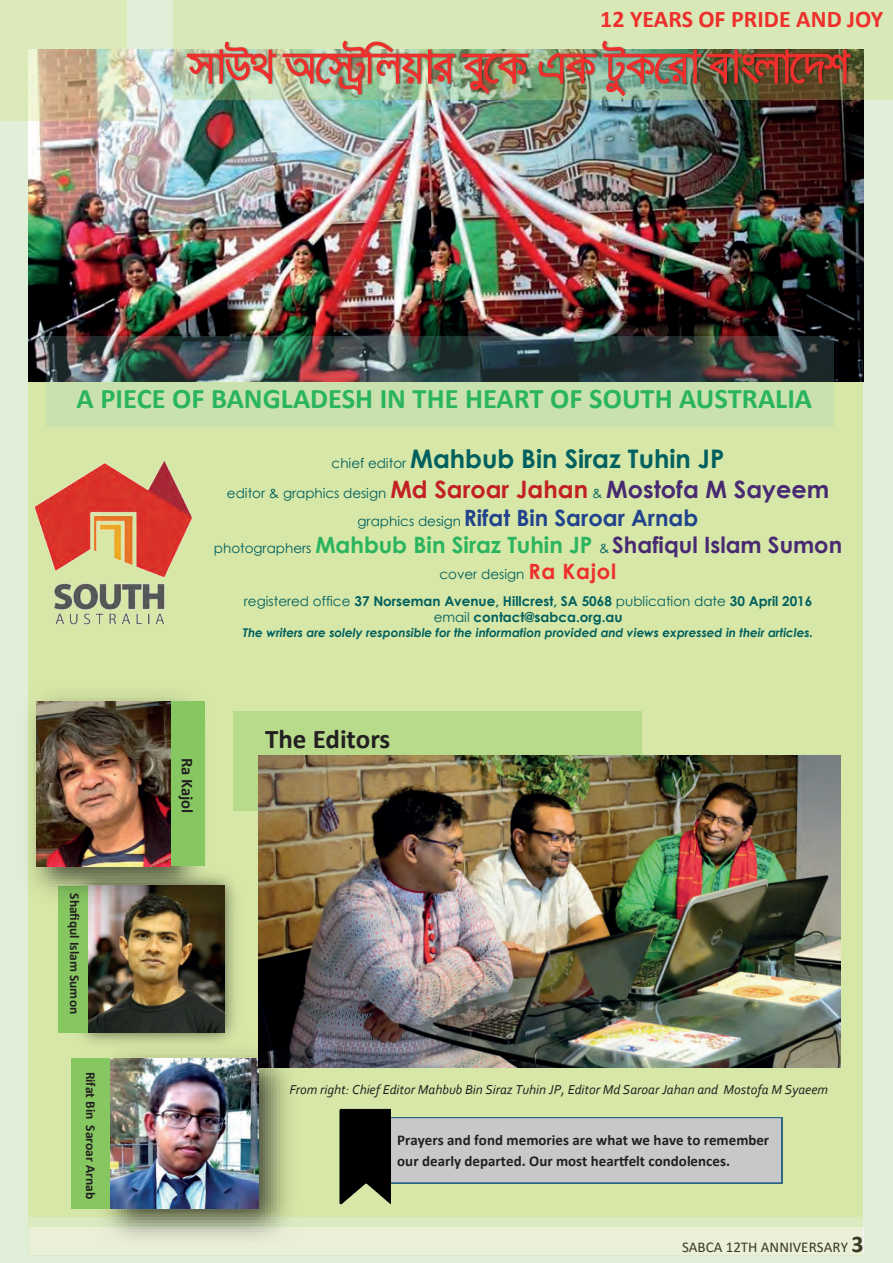
<style>
.page{position:relative;width:893px;height:1263px;background:#fff}
.page>*{position:absolute;margin:0;border:0;box-sizing:border-box;transform-origin:0 0}
.t1{font:700 28.5px "Calibri";color:#2bb45f}
.t2{font:700 27px "Calibri";letter-spacing:-.005em;color:#231f20}
.t3{font:700 25.5px "Century Gothic";color:#00605f}
.t4{font:700 24px "Calibri";color:#ee2f2c}
.t5{font:700 16.5px "Calibri";letter-spacing:-.005em;color:#231f20}
.t6{font:700 15px/21px "Calibri";color:#231f20}
.t7{font:15px "Calibri";color:#231f20}
.t8{font:13.5px/27.6px "Century Gothic";color:#00605f;text-align:center}
.t9{font:700 13.5px/26.1px "Century Gothic";color:#00605f;text-align:center}
.t10{font:italic 13.5px "Corbel";color:#231f20}
.t11{font:700 13.5px "Calibri";letter-spacing:-.005em;color:#231f20}
.t12{font:italic 700 12px "Century Gothic";color:#00605f}
.s1{font-weight:400;font-size:13.5px}
.s2{font-weight:700;font-size:24px;color:#c22025}
.s3{font-weight:700;font-size:24px;color:#482a73}
.s4{font-weight:700;font-size:22.5px;color:#21438d}
.s5{font-weight:700;font-size:22.5px;color:#2bb45f}
.s6{font-weight:700;font-size:22.5px;color:#482a73}
.s7{font-weight:400}
.s8{font-size:21px;color:#ee2f2c}
.s9{font-weight:700;font-size:24px}
</style>
<div class="page">
<div style="left:0;top:0;width:892px;height:1254px;background:#e2efd8"></div>
<div style="left:28px;top:96px;width:834px;height:1120px;background:#d7e7a7"></div>
<img style="left:29px;top:50px;width:834px;height:331px">
<div style="left:0;top:0;width:126px;height:121px;background:#bed634;opacity:.2"></div>
<div style="left:173px;top:0;width:719px;height:100px;background:#d8e8b6"></div>
<img style="left:154px;top:49px;width:659px;height:86px">
<img style="left:187px;top:40px;width:626px;height:62px">
<img style="left:813px;top:49px;width:51px;height:86px">
<div style="left:46px;top:336px;width:787px;height:90px;background:#8bccca;opacity:.2"></div>
<div style="left:233px;top:711px;width:408px;height:99px;background:#b7da8b"></div>
<div style="left:390px;top:1116px;width:391px;height:67px;background:#c7c8ca"></div>
<img style="left:339px;top:1108px;width:51px;height:97px">
<img style="left:87px;top:1035px;width:218px;height:219px">
<img style="left:110px;top:1058px;width:149px;height:149px">
<div style="left:72px;top:1058px;width:38px;height:150px;background:#87c762"></div>
<img style="left:65px;top:876px;width:182px;height:179px">
<img style="left:88px;top:885px;width:136px;height:147px">
<div style="left:58px;top:885px;width:30px;height:147px;background:#87c762"></div>
<img style="left:30px;top:695px;width:187px;height:217px">
<img style="left:36px;top:701px;width:135px;height:165px">
<div style="left:171px;top:701px;width:33px;height:165px;background:#87c762"></div>
<img style="left:259px;top:755px;width:581px;height:311px">
<img style="left:34px;top:460px;width:158px;height:164px">
<h3 class="t4" style="left:600px;top:3px;width:284px">12 YEARS OF PRIDE AND JOY</h3>
<h1 class="t1" style="left:77px;top:378px;width:736px">A PIECE OF BANGLADESH IN THE HEART OF SOUTH AUSTRALIA</h1>
<h3 class="t3" style="left:331px;top:439px;width:394px"><span class="s1">chief editor</span> Mahbub Bin Siraz Tuhin JP</h3>
<p class="t8" style="left:227px;top:478px;width:603px">editor &amp; graphics design <span class="s2">Md Saroar Jahan</span> &amp; <span class="s3">Mostofa M Sayeem</span></p>
<p class="t8" style="left:214px;top:507px;width:629px">graphics design <span class="s4">Rifat Bin Saroar Arnab<br></span>photographers <span class="s5">Mahbub Bin Siraz Tuhin JP</span> &amp; <span class="s6">Shafiqul Islam Sumon</span></p>
<p class="t9" style="left:244px;top:560px;width:570px"><span class="s7">cover design</span> <span class="s8">Ra Kajol<br></span><span class="s7">registered office</span> 37 Norseman Avenue, Hillcrest, SA 5068 <span class="s7">publication date</span> 30 April 2016</p>
<p class="t9" style="left:433px;top:603px;width:190px"><span class="s7">email</span> contact@sabca.org.au</p>
<p class="t12" style="left:243px;top:623px;width:571px">The writers are solely responsible for the information provided and views expressed in their articles.</p>
<p class="t11" style="left:84px;top:893px;width:122px;rotate:90deg">Shafiqul Islam Sumon</p>
<p class="t11" style="left:100px;top:1071px;width:129px;rotate:90deg">Rifat Bin Saroar Arnab</p>
<p class="t5" style="left:199px;top:757px;width:57px;rotate:90deg">Ra Kajol</p>
<h2 class="t2" style="left:265px;top:720px;width:127px">The Editors</h2>
<p class="t10" style="left:289px;top:1081px;width:540px">From right: Chief Editor Mahbub Bin Siraz Tuhin JP, Editor Md Saroar Jahan and Mostofa M Syaeem</p>
<p class="t6" style="left:397px;top:1128px;width:373px">Prayers and fond memories are what we have to remember our dearly departed. Our most heartfelt condolences.</p>
<p class="t7" style="left:681px;top:1236px;width:183px">SABCA 12TH ANNIVERSARY <span class="s9">3</span></p>
</div>
